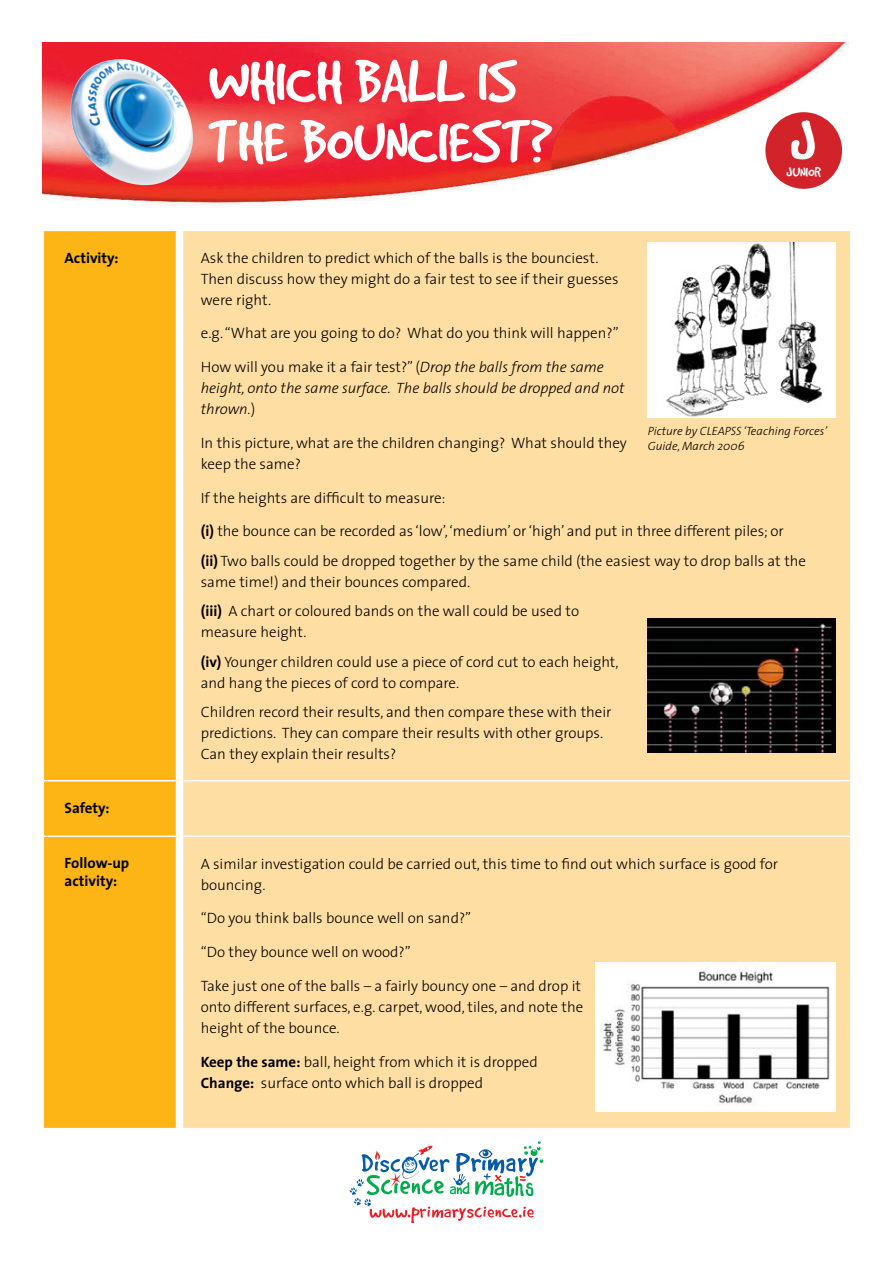
<style>
.page{position:relative;width:893px;height:1263px;background:#fff}
.page>*{position:absolute;margin:0;border:0;box-sizing:border-box;transform-origin:0 0}
.t1{font:70.35px "Good Dog Cool";color:#fff}
.t2{font:66.6px/60.2px "Good Dog Cool";color:#fff}
.t3{font:15.9px "Good Dog Cool";color:#fff}
.t4{font:300 15px/21px "The Sans";color:#000}
.t5{font:italic 300 15px/21px "The Sans";color:#000}
.t6{font:700 15px/18px "The Sans";color:#000}
.t7{font:italic 300 12px/15px "The Sans";color:#000}
.s1{font-style:normal}
.s2{font-weight:700}
</style>
<div class="page">
<img style="left:43px;top:43px;width:806px;height:163px">
<div style="left:765px;top:112px;width:77px;height:77px;background:#d2232a;border-radius:50%"></div>
<div style="left:44px;top:231px;width:132px;height:897px;background:#fdb415"></div>
<div style="left:183px;top:231px;width:667px;height:897px;background:#ffdea3"></div>
<hr style="left:43px;top:780px;width:133px;height:1px;background:#fff">
<hr style="left:183px;top:780px;width:669px;height:1px;background:#fff">
<hr style="left:43px;top:835px;width:133px;height:2px;background:#fff">
<hr style="left:183px;top:835px;width:669px;height:2px;background:#fff">
<img style="left:648px;top:242px;width:188px;height:176px">
<img style="left:648px;top:618px;width:188px;height:134px">
<div style="left:595px;top:962px;width:241px;height:150px;background:#fff"></div>
<img style="left:603px;top:969px;width:227px;height:135px">
<img style="left:71px;top:59px;width:122px;height:126px">
<svg style="left:350px;top:1141px;width:193px;height:82px"></svg>
<h2 class="t2" style="left:208px;top:51px;width:345px">WHICH BALL IS<br>THE BOUNCIEST?</h2>
<h1 class="t1" style="left:790px;top:106px;width:28px">J</h1>
<p class="t3" style="left:786px;top:164px;width:36px">Junior</p>
<p class="t6" style="left:65px;top:248px;width:56px">Activity:</p>
<p class="t4" style="left:201px;top:247px;width:419px">Ask the children to predict which of the balls is the bounciest.<br>Then discuss how they might do a fair test to see if their guesses were right.</p>
<p class="t4" style="left:201px;top:322px;width:419px">e.g. “What are you going to do? What do you think will happen?”</p>
<p class="t5" style="left:201px;top:356px;width:425px"><span class="s1">How will you make it a fair test?” (</span>Drop the balls from the same height, onto the same surface. The balls should be dropped and not thrown.<span class="s1">)</span></p>
<p class="t4" style="left:201px;top:432px;width:427px">In this picture, what are the children changing? What should they keep the same?</p>
<p class="t4" style="left:201px;top:487px;width:246px">If the heights are difficult to measure:</p>
<p class="t4" style="left:201px;top:516px;width:607px;line-height:29.5px"><span class="s2">(i)</span> the bounce can be recorded as ‘low’, ‘medium’ or ‘high’ and put in three different piles; or<br><span class="s2">(ii)</span> Two balls could be dropped together by the same child (the easiest way to drop balls at the</p>
<p class="t4" style="left:201px;top:567px;width:380px;line-height:29.5px">same time!) and their bounces compared.<br><span class="s2">(iii)</span> A chart or coloured bands on the wall could be used to</p>
<p class="t4" style="left:201px;top:617px;width:419px;line-height:29.5px">measure height.<br><span class="s2">(iv)</span> Younger children could use a piece of cord cut to each height,</p>
<p class="t4" style="left:201px;top:668px;width:412px;line-height:29.5px">and hang the pieces of cord to compare.<br>Children record their results, and then compare these with their</p>
<p class="t4" style="left:201px;top:722px;width:404px">predictions. They can compare their results with other groups.<br>Can they explain their results?</p>
<p class="t6" style="left:65px;top:798px;width:47px">Safety:</p>
<p class="t7" style="left:648px;top:423px;width:181px">Picture by CLEAPSS ‘Teaching Forces’<br>Guide, March 2006</p>
<p class="t6" style="left:65px;top:854px;width:66px">Follow-up activity:</p>
<p class="t4" style="left:201px;top:852px;width:579px">A similar investigation could be carried out, this time to find out which surface is good for bouncing.</p>
<p class="t4" style="left:201px;top:907px;width:272px">“Do you think balls bounce well on sand?”</p>
<p class="t4" style="left:201px;top:941px;width:211px">“Do they bounce well on wood?”</p>
<p class="t4" style="left:201px;top:975px;width:384px">Take just one of the balls – a fairly bouncy one – and drop it onto different surfaces, e.g. carpet, wood, tiles, and note the height of the bounce.</p>
<p class="t4" style="left:201px;top:1050px;width:338px"><span class="s2">Keep the same:</span> ball, height from which it is dropped<br><span class="s2">Change:</span> surface onto which ball is dropped</p>
</div>
